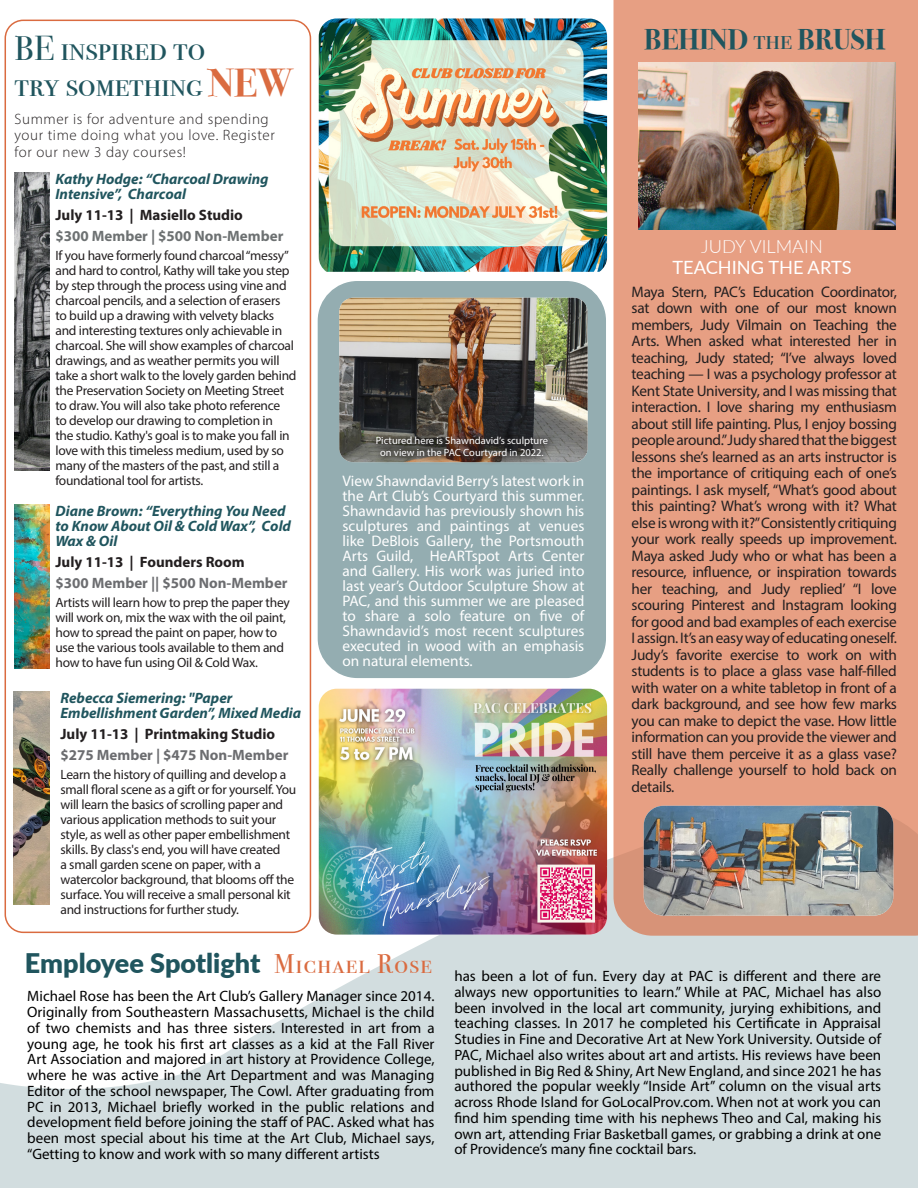
<style>
.page{position:relative;width:918px;height:1188px;background:#fff}
.page>*{position:absolute;margin:0;border:0;box-sizing:border-box;transform-origin:0 0}
.Reverse_box_dates{font:34.5px "Bodoni Svty Two SCITCTT";color:#20555e}
.Reverse_box_dates-2{font:700 28.5px "Bodoni Svty Two ITCTT";color:#20555e}
.Reverse_box_dates-3{font:900 27px "Lato";color:#20555e}
.Reverse_box_dates-4{font:27px "Bodoni Svty Two SCITCTT";letter-spacing:.05em;color:#da6b40}
.Reverse_box_dates-5{font:18.3px "Lato";color:#fff}
.Reverse_box_dates-6{font:300 18.3px "Lato";color:#fff}
.Reverse_box_dates-7{font:15.3px/16.5px "Myriad Pro";letter-spacing:-.02em;color:#231f20;text-align:justify}
.Reverse_box_dates-8{font:15.3px/15px "Myriad Pro";color:#fff;text-align:justify}
.Reverse_box_dates-9{font:15px/15.8px "Myriad Pro";color:#000;text-align:justify}
.Reverse_box_dates-10{font:italic 700 15px/15px "Myriad Pro";color:#20555e}
.Reverse_box_dates-11{font:300 15px/16.5px "Myriad Pro";letter-spacing:.04em;color:#231f20}
.Reverse_box_dates-12{font:700 15px "Myriad Pro";color:#231f20}
.Reverse_box_dates-13{font:700 15px "Myriad Pro";color:#6c6d70}
.Reverse_box_dates-14{font:700 15px "Myriad Pro";color:#6d7172}
.Reverse_box_dates-15{font:13.5px/15px "Myriad Pro";letter-spacing:-.02em;color:#231f20}
.Reverse_box_dates-16{font:10.5px "Myriad Pro";color:#fff}
.s1{font-family:"Bodoni Svty Two ITCTT";font-weight:700;font-size:39px;color:#da6b40}
.s2{font-family:"Bodoni Svty Two SCITCTT";font-weight:400}
</style>
<div class="page">
<svg style="left:0;top:648px;width:918px;height:540px;fill:#d2dddf"></svg>
<div style="left:5px;top:20px;width:306px;height:913px;border:2px solid #da6b40;border-radius:18px"></div>
<div style="left:318px;top:282px;width:287px;height:395px;background:#94adb1;border-radius:39px"></div>
<div style="left:318px;top:281px;width:288px;height:397px;border:2px solid #20555e;border-radius:39px"></div>
<img style="left:15px;top:173px;width:35px;height:297px">
<img style="left:15px;top:504px;width:35px;height:165px">
<img style="left:14px;top:691px;width:36px;height:213px">
<div style="left:614px;top:0;width:304px;height:936px;background:#e79f83"></div>
<img style="left:319px;top:689px;width:288px;height:246px">
<img style="left:639px;top:62px;width:257px;height:168px">
<img style="left:644px;top:806px;width:249px;height:110px">
<img style="left:319px;top:18px;width:288px;height:254px">
<img style="left:339px;top:298px;width:249px;height:164px">
<svg style="left:370px;top:430px;width:186px;height:33px;background:#544b45"></svg>
<p class="Reverse_box_dates" style="left:15px;top:28px;width:192px">BE inspired to</p>
<p class="Reverse_box_dates" style="left:15px;top:64px;width:280px">try something <span class="s1">NEW</span></p>
<p class="Reverse_box_dates-11" style="left:15px;top:110px;width:262px">Summer is for adventure and spending your time doing what you love. Register</p>
<p class="Reverse_box_dates-11" style="left:15px;top:143px;width:173px">for our new 3 day courses!</p>
<p class="Reverse_box_dates-10" style="left:55px;top:171px;width:215px">Kathy Hodge: “Charcoal Drawing<br>Intensive”, Charcoal</p>
<p class="Reverse_box_dates-12" style="left:55px;top:205px;width:189px">July 11-13 | Masiello Studio</p>
<p class="Reverse_box_dates-14" style="left:55px;top:226px;width:229px">$300 Member | $500 Non-Member</p>
<p class="Reverse_box_dates-15" style="left:55px;top:248px;width:243px">If you have formerly found charcoal “messy” and hard to control, Kathy will take you step by step through the process using vine and charcoal pencils, and a selection of erasers<br>to build up a drawing with velvety blacks and interesting textures only achievable in charcoal. She will show examples of charcoal drawings, and as weather permits you will take a short walk to the lovely garden behind the Preservation Society on Meeting Street to draw. You will also take photo reference<br>to develop our drawing to completion in<br>the studio. Kathy's goal is to make you fall in love with this timeless medium, used by so many of the masters of the past, and still a foundational tool for artists.</p>
<p class="Reverse_box_dates-10" style="left:55px;top:502px;width:237px">Diane Brown: “Everything You Need to Know About Oil &amp; Cold Wax”, Cold<br>Wax &amp; Oil</p>
<p class="Reverse_box_dates-12" style="left:55px;top:552px;width:191px">July 11-13 | Founders Room</p>
<p class="Reverse_box_dates-13" style="left:55px;top:573px;width:234px">$300 Member || $500 Non-Member</p>
<p class="Reverse_box_dates-15" style="left:55px;top:595px;width:236px">Artists will learn how to prep the paper they will work on, mix the wax with the oil paint, how to spread the paint on paper, how to</p>
<p class="Reverse_box_dates-15" style="left:55px;top:640px;width:230px">use the various tools available to them and how to have fun using Oil &amp; Cold Wax.</p>
<p class="Reverse_box_dates-10" style="left:60px;top:690px;width:174px">Rebecca Siemering: "Paper</p>
<p class="Reverse_box_dates-10" style="left:60px;top:705px;width:242px">Embellishment Garden”, Mixed Media</p>
<p class="Reverse_box_dates-12" style="left:60px;top:724px;width:216px">July 11-13 | Printmaking Studio</p>
<p class="Reverse_box_dates-13" style="left:60px;top:745px;width:229px">$275 Member | $475 Non-Member</p>
<p class="Reverse_box_dates-15" style="left:60px;top:767px;width:237px">Learn the history of quilling and develop a small floral scene as a gift or for yourself. You will learn the basics of scrolling paper and various application methods to suit your style, as well as other paper embellishment skills. By class's end, you will have created<br>a small garden scene on paper, with a watercolor background, that blooms off the surface. You will receive a small personal kit and instructions for further study.</p>
<p class="Reverse_box_dates-16" style="left:376px;top:434px;width:174px">Pictured here is Shawndavid’s sculpture</p>
<p class="Reverse_box_dates-16" style="left:380px;top:446px;width:165px">on view in the PAC Courtyard in 2022.</p>
<p class="Reverse_box_dates-8" style="left:342px;top:473px;width:243px">View Shawndavid Berry’s latest work in the Art Club’s Courtyard this summer.<br>Shawndavid has previously shown his sculptures and paintings at venues like DeBlois Gallery, the Portsmouth Arts Guild, HeARTspot Arts Center and Gallery. His work was juried into last year’s Outdoor Sculpture Show at PAC, and this summer we are pleased to share a solo feature on five of Shawndavid’s most recent sculptures executed in wood with an emphasis on natural elements.</p>
<p class="Reverse_box_dates-2" style="left:644px;top:16px;width:243px">BEHIND <span class="s2">the</span> BRUSH</p>
<p class="Reverse_box_dates-6" style="left:701px;top:234px;width:123px">JUDY VILMAIN</p>
<p class="Reverse_box_dates-5" style="left:672px;top:255px;width:181px">TEACHING THE ARTS</p>
<p class="Reverse_box_dates-7" style="left:632px;top:283px;width:267px">Maya Stern, PAC’s Education Coordinator, sat down with one of our most known members, Judy Vilmain on Teaching the Arts. When asked what interested her in teaching, Judy stated; “I’ve always loved teaching — I was a psychology professor at Kent State University, and I was missing that interaction. I love sharing my enthusiasm about still life painting. Plus, I enjoy bossing people around.” Judy shared that the biggest lessons she’s learned as an arts instructor is the importance of critiquing each of one’s paintings. I ask myself, “What’s good about this painting? What’s wrong with it? What else is wrong with it?” Consistently critiquing your work really speeds up improvement.<br>Maya asked Judy who or what has been a resource, influence, or inspiration towards her teaching, and Judy replied’ “I love scouring Pinterest and Instagram looking for good and bad examples of each exercise I assign. It’s an easy way of educating oneself.<br>Judy’s favorite exercise to work on with students is to place a glass vase half-filled with water on a white tabletop in front of a dark background, and see how few marks you can make to depict the vase. How little information can you provide the viewer and still have them perceive it as a glass vase?<br>Really challenge yourself to hold back on details.</p>
<p class="Reverse_box_dates-3" style="left:25px;top:943px;width:237px">Employee Spotlight</p>
<p class="Reverse_box_dates-4" style="left:274px;top:948px;width:159px">Michael Rose</p>
<p class="Reverse_box_dates-9" style="left:27px;top:988px;width:409px">Michael Rose has been the Art Club’s Gallery Manager since 2014.<br>Originally from Southeastern Massachusetts, Michael is the child of two chemists and has three sisters. Interested in art from a young age, he took his first art classes as a kid at the Fall River Art Association and majored in art history at Providence College, where he was active in the Art Department and was Managing Editor of the school newspaper, The Cowl. After graduating from PC in 2013, Michael briefly worked in the public relations and development field before joining the staff of PAC. Asked what has been most special about his time at the Art Club, Michael says, “Getting to know and work with so many different artists</p>
<p class="Reverse_box_dates-9" style="left:454px;top:968px;width:428px">has been a lot of fun. Every day at PAC is different and there are always new opportunities to learn.” While at PAC, Michael has also been involved in the local art community, jurying exhibitions, and teaching classes. In 2017 he completed his Certificate in Appraisal Studies in Fine and Decorative Art at New York University. Outside of PAC, Michael also writes about art and artists. His reviews have been published in Big Red &amp; Shiny, Art New England, and since 2021 he has authored the popular weekly “Inside Art” column on the visual arts across Rhode Island for GoLocalProv.com. When not at work you can find him spending time with his nephews Theo and Cal, making his own art, attending Friar Basketball games, or grabbing a drink at one of Providence’s many fine cocktail bars.</p>
</div>
